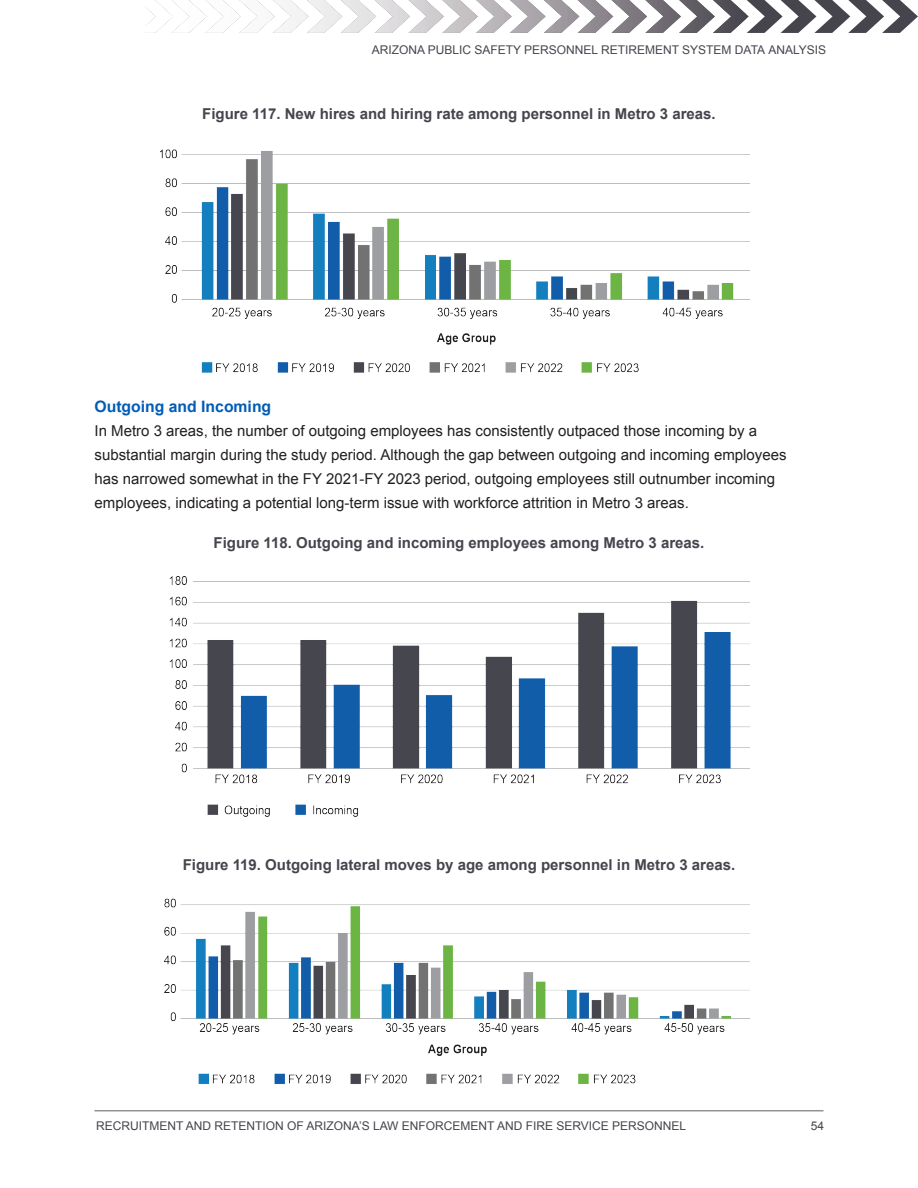
<style>
.page{position:relative;width:918px;height:1188px;background:#fff}
.page>*{position:absolute;margin:0;border:0;box-sizing:border-box;transform-origin:0 0}
.Bold_Subhead_dark_Black{font:700 15.75px "Arial";color:#005cb6}
.body_First{font:15px/24px "Arial";color:#231f20}
.Chart_Title__1875{font:700 15px "Arial";color:#47444d}
.t1{font:12px "Arial";color:#47444d}
</style>
<div class="page">
<hr style="left:94px;top:1110px;width:730px;height:1px;background:#727072">
<svg style="left:746px;top:0;width:172px;height:33px"></svg>
<img style="left:715px;top:0;width:31px;height:33px">
<img style="left:681px;top:0;width:34px;height:33px">
<img style="left:647px;top:0;width:34px;height:33px">
<img style="left:613px;top:0;width:34px;height:33px">
<img style="left:579px;top:0;width:34px;height:33px">
<img style="left:546px;top:0;width:33px;height:33px">
<img style="left:512px;top:0;width:34px;height:33px">
<img style="left:478px;top:0;width:34px;height:33px">
<img style="left:444px;top:0;width:34px;height:33px">
<img style="left:410px;top:0;width:34px;height:33px">
<img style="left:376px;top:0;width:34px;height:33px">
<img style="left:343px;top:0;width:33px;height:33px">
<img style="left:309px;top:0;width:34px;height:33px">
<img style="left:275px;top:0;width:34px;height:33px">
<img style="left:241px;top:0;width:34px;height:33px">
<img style="left:207px;top:0;width:34px;height:33px">
<img style="left:173px;top:0;width:34px;height:33px">
<img style="left:145px;top:0;width:28px;height:33px">
<img style="left:160px;top:149px;width:589px;height:224px">
<img style="left:169px;top:576px;width:580px;height:241px">
<img style="left:164px;top:898px;width:585px;height:186px">
<p class="t1" style="left:372px;top:42px;width:456px">ARIZONA PUBLIC SAFETY PERSONNEL RETIREMENT SYSTEM DATA ANALYSIS</p>
<p class="Chart_Title__1875" style="left:202px;top:104px;width:515px">Figure 117. New hires and hiring rate among personnel in Metro 3 areas.</p>
<p class="Bold_Subhead_dark_Black" style="left:94px;top:396px;width:178px">Outgoing and Incoming</p>
<p class="body_First" style="left:94px;top:419px;width:694px">In Metro 3 areas, the number of outgoing employees has consistently outpaced those incoming by a substantial margin during the study period. Although the gap between outgoing and incoming employees has narrowed somewhat in the FY 2021-FY 2023 period, outgoing employees still outnumber incoming employees, indicating a potential long-term issue with workforce attrition in Metro 3 areas.</p>
<p class="Chart_Title__1875" style="left:214px;top:533px;width:492px">Figure 118. Outgoing and incoming employees among Metro 3 areas.</p>
<p class="Chart_Title__1875" style="left:183px;top:855px;width:554px">Figure 119. Outgoing lateral moves by age among personnel in Metro 3 areas.</p>
<p class="t1" style="left:96px;top:1118px;width:592px">RECRUITMENT AND RETENTION OF ARIZONA’S LAW ENFORCEMENT AND FIRE SERVICE PERSONNEL</p>
<p class="t1" style="left:811px;top:1118px;width:15px">54</p>
</div>
